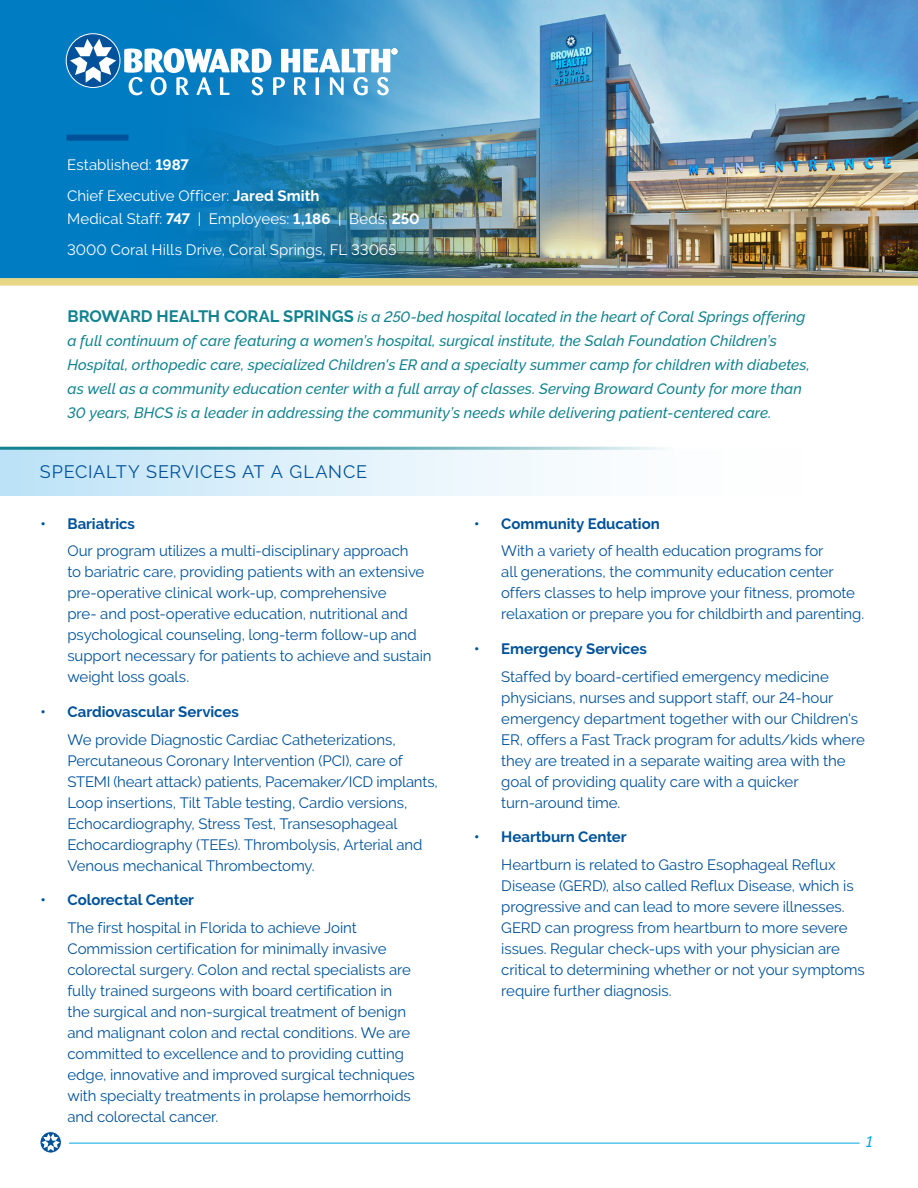
<style>
.page{position:relative;width:918px;height:1188px;background:#fff}
.page>*{position:absolute;margin:0;border:0;box-sizing:border-box;transform-origin:0 0}
.t1{font:18px "Raleway";letter-spacing:.045em;color:#01529a}
.t2{font:15px/21px "Raleway";letter-spacing:-.005em;color:#01529a}
.t3{font:italic 500 15px/24px "Raleway";letter-spacing:.005em;color:#138390}
.t4{font:15px/31.5px "Raleway";letter-spacing:.005em;color:#fff}
.t5{font:700 15px "Raleway";letter-spacing:-.005em;color:#01529a}
.t6{font:italic 500 15px "Raleway";color:#00a5e3}
.s1{font-weight:700}
.s2{font-weight:700;font-style:normal;font-size:16.5px}
</style>
<div class="page">
<div style="left:0;top:0;width:918px;height:283px;background:#007cc2"></div>
<img style="left:134px;top:0;width:784px;height:278px">
<div style="left:0;top:449px;width:918px;height:46px;background:linear-gradient(to right,#c4e6f8,#fff)"></div>
<hr style="left:0;top:447px;width:674px;height:3px;background:#138390">
<div style="left:0;top:278px;width:918px;height:8px;background:#e7d786"></div>
<div style="left:67px;top:135px;width:62px;height:6px;background:#01529a"></div>
<hr style="left:69px;top:1143px;width:791px;height:1px;background:#00a5e3">
<svg style="left:40px;top:1131px;width:22px;height:22px"></svg>
<svg style="left:41px;top:1134px;width:19px;height:17px"></svg>
<svg style="left:124px;top:48px;width:273px;height:47px"></svg>
<svg style="left:66px;top:34px;width:54px;height:53px"></svg>
<div style="left:66px;top:33px;width:54px;height:55px;border:1px solid #fff;border-radius:50%"></div>
<svg style="left:70px;top:39px;width:46px;height:44px;background:#6c9cc6"></svg>
<p class="t4" style="left:67px;top:149px;width:254px">Established: <span class="s1">1987<br></span>Chief Executive Officer: <span class="s1">Jared Smith</span></p>
<p class="t4" style="left:67px;top:203px;width:354px">Medical Staff: <span class="s1">747</span> | Employees: <span class="s1">1,186</span> | Beds: <span class="s1">250<br></span>3000 Coral Hills Drive, Coral Springs, FL 33065</p>
<p class="t3" style="left:68px;top:305px;width:744px"><span class="s2">BROWARD HEALTH CORAL SPRINGS</span> is a 250-bed hospital located in the heart of Coral Springs offering a full continuum of care featuring a women’s hospital, surgical institute, the Salah Foundation Children’s Hospital, orthopedic care, specialized Children's ER and a specialty summer camp for children with diabetes, as well as a community education center with a full array of classes. Serving Broward County for more than 30 years, BHCS is a leader in addressing the community’s needs while delivering patient-centered care.</p>
<p class="t1" style="left:40px;top:462px;width:329px">SPECIALTY SERVICES AT A GLANCE</p>
<p class="t5" style="left:40px;top:515px;width:96px">• Bariatrics</p>
<p class="t2" style="left:67px;top:541px;width:366px">Our program utilizes a multi-disciplinary approach<br>to bariatric care, providing patients with an extensive pre-operative clinical work-up, comprehensive<br>pre- and post-operative education, nutritional and psychological counseling, long-term follow-up and support necessary for patients to achieve and sustain weight loss goals.</p>
<p class="t5" style="left:40px;top:703px;width:200px">• Cardiovascular Services</p>
<p class="t2" style="left:67px;top:729px;width:372px">We provide Diagnostic Cardiac Catheterizations, Percutaneous Coronary Intervention (PCI), care of STEMI (heart attack) patients, Pacemaker/ICD implants, Loop insertions, Tilt Table testing, Cardio versions, Echocardiography, Stress Test, Transesophageal Echocardiography (TEEs). Thrombolysis, Arterial and Venous mechanical Thrombectomy.</p>
<p class="t5" style="left:40px;top:891px;width:155px">• Colorectal Center</p>
<p class="t2" style="left:67px;top:917px;width:349px">The first hospital in Florida to achieve Joint Commission certification for minimally invasive colorectal surgery. Colon and rectal specialists are fully trained surgeons with board certification in the surgical and non-surgical treatment of benign and malignant colon and rectal conditions. We are committed to excellence and to providing cutting edge, innovative and improved surgical techniques with specialty treatments in prolapse hemorrhoids and colorectal cancer.</p>
<p class="t5" style="left:474px;top:515px;width:187px">• Community Education</p>
<p class="t2" style="left:501px;top:541px;width:365px">With a variety of health education programs for<br>all generations, the community education center offers classes to help improve your fitness, promote relaxation or prepare you for childbirth and parenting.</p>
<p class="t5" style="left:474px;top:640px;width:174px">• Emergency Services</p>
<p class="t2" style="left:501px;top:666px;width:365px">Staffed by board-certified emergency medicine physicians, nurses and support staff, our 24-hour emergency department together with our Children's ER, offers a Fast Track program for adults/kids where they are treated in a separate waiting area with the goal of providing quality care with a quicker turn-around time.</p>
<p class="t5" style="left:474px;top:828px;width:154px">• Heartburn Center</p>
<p class="t2" style="left:501px;top:854px;width:365px">Heartburn is related to Gastro Esophageal Reflux Disease (GERD), also called Reflux Disease, which is progressive and can lead to more severe illnesses.<br>GERD can progress from heartburn to more severe issues. Regular check-ups with your physician are critical to determining whether or not your symptoms require further diagnosis.</p>
<p class="t6" style="left:866px;top:1133px;width:8px">1</p>
</div>
